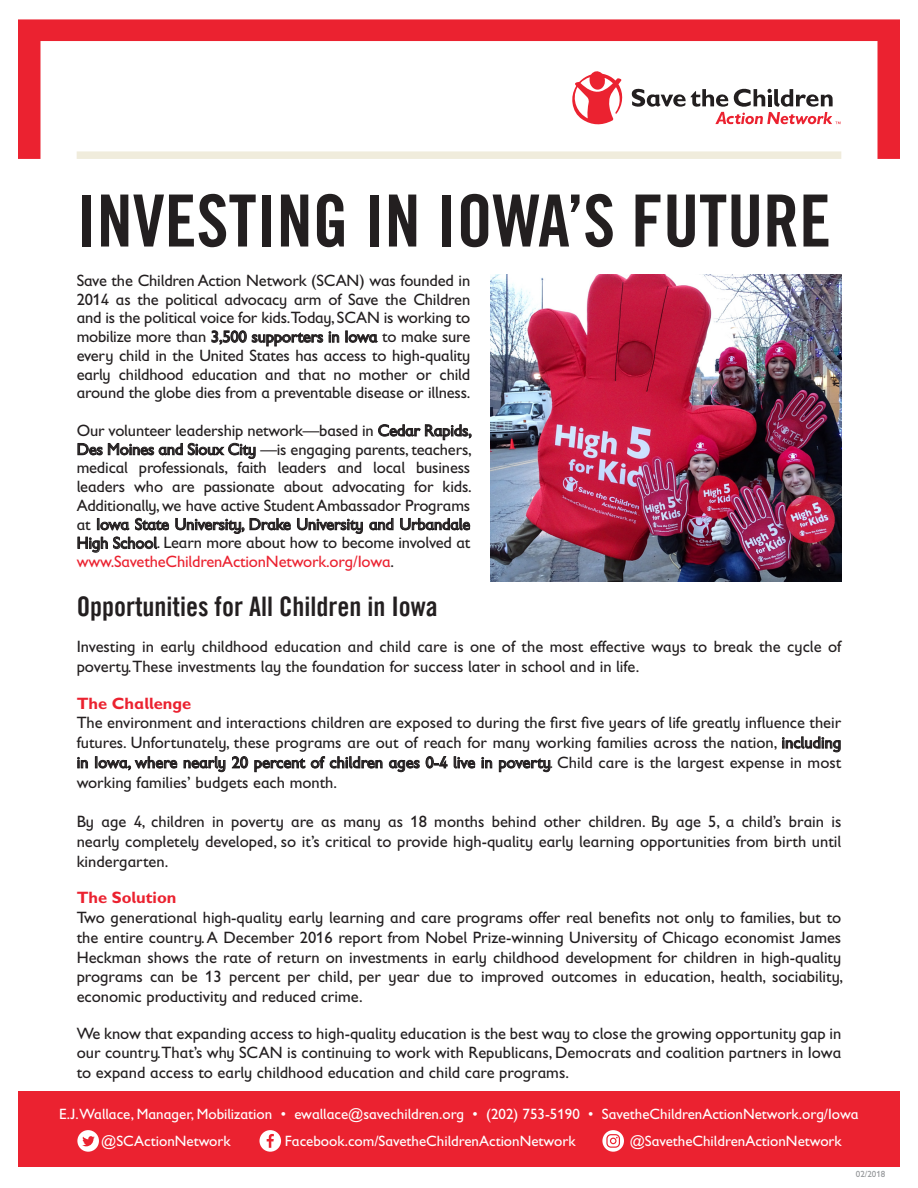
<style>
.page{position:relative;width:918px;height:1188px;background:#fff}
.page>*{position:absolute;margin:0;border:0;box-sizing:border-box;transform-origin:0 0}
.t1{font:72px "Trade Gothic LT Com Bd Cn 20";color:#231f20}
.t2{font:27px "Trade Gothic LT Com Bd Cn 20";color:#231f20}
.t3{font:16.5px/18.8px "Gill Sans Infant Std";color:#231f20;text-align:justify}
.t4{font:700 16.5px "Gill Sans Infant Std";color:#eb2230}
.t5{font:15px "Gill Sans Infant Std";color:#fff}
.t6{font:9px "Gill Sans Infant Std";color:#939598}
.s1{color:#eb2230}
</style>
<div class="page">
<svg style="left:18px;top:19px;width:882px;height:140px"></svg>
<div style="left:80px;top:151px;width:758px;height:8px;background:#f0ecdc"></div>
<svg style="left:211px;top:330px;width:112px;height:17px"></svg>
<svg style="left:329px;top:331px;width:10px;height:12px"></svg>
<svg style="left:345px;top:331px;width:33px;height:12px"></svg>
<svg style="left:378px;top:424px;width:94px;height:16px"></svg>
<svg style="left:77px;top:443px;width:179px;height:16px"></svg>
<svg style="left:97px;top:518px;width:72px;height:12px"></svg>
<svg style="left:175px;top:518px;width:116px;height:16px"></svg>
<svg style="left:297px;top:518px;width:66px;height:16px"></svg>
<svg style="left:369px;top:518px;width:25px;height:12px"></svg>
<svg style="left:400px;top:518px;width:70px;height:12px"></svg>
<svg style="left:77px;top:537px;width:81px;height:16px"></svg>
<svg style="left:782px;top:736px;width:59px;height:16px"></svg>
<svg style="left:77px;top:757px;width:11px;height:11px"></svg>
<svg style="left:95px;top:756px;width:82px;height:15px"></svg>
<svg style="left:183px;top:756px;width:43px;height:16px"></svg>
<svg style="left:232px;top:756px;width:16px;height:13px"></svg>
<svg style="left:254px;top:756px;width:129px;height:16px"></svg>
<svg style="left:389px;top:760px;width:31px;height:12px"></svg>
<svg style="left:426px;top:756px;width:22px;height:13px"></svg>
<svg style="left:454px;top:756px;width:21px;height:13px"></svg>
<svg style="left:482px;top:757px;width:10px;height:11px"></svg>
<svg style="left:499px;top:758px;width:51px;height:14px"></svg>
<img style="left:491px;top:274px;width:350px;height:307px">
<div style="left:18px;top:1091px;width:882px;height:75px;background:#eb2230"></div>
<div style="left:260px;top:1130px;width:21px;height:22px;background:#fff;border-radius:50%"></div>
<svg style="left:267px;top:1134px;width:7px;height:14px"></svg>
<svg style="left:77px;top:1130px;width:22px;height:22px"></svg>
<svg style="left:82px;top:1136px;width:13px;height:10px"></svg>
<svg style="left:602px;top:1130px;width:22px;height:22px"></svg>
<svg style="left:606px;top:1134px;width:14px;height:14px"></svg>
<p class="t1" style="left:77px;top:177px;width:756px">INVESTING IN IOWA’S FUTURE</p>
<p class="t3" style="left:77px;top:271px;width:395px">Save the Children Action Network (SCAN) was founded in 2014 as the political advocacy arm of Save the Children and is the political voice for kids.Today, SCAN is working to mobilize more than 3,500 supporters in Iowa to make sure every child in the United States has access to high-quality early childhood education and that no mother or child around the globe dies from a preventable disease or illness.</p>
<p class="t3" style="left:77px;top:421px;width:397px">Our volunteer leadership network—based in Cedar Rapids, Des Moines and Sioux City —is engaging parents, teachers, medical professionals, faith leaders and local business leaders who are passionate about advocating for kids.<br>Additionally, we have active Student Ambassador Programs at Iowa State University, Drake University and Urbandale High School. Learn more about how to become involved at <span class="s1">www.SavetheChildrenActionNetwork.org/Iowa</span>.</p>
<p class="t2" style="left:77px;top:590px;width:363px">Opportunities for All Children in Iowa</p>
<p class="t3" style="left:77px;top:637px;width:766px;line-height:19.8px">Investing in early childhood education and child care is one of the most effective ways to break the cycle of poverty.These investments lay the foundation for success later in school and in life.</p>
<p class="t4" style="left:77px;top:693px;width:116px">The Challenge</p>
<p class="t3" style="left:77px;top:713px;width:766px;line-height:19.8px">The environment and interactions children are exposed to during the first five years of life greatly influence their futures. Unfortunately, these programs are out of reach for many working families across the nation, including in Iowa, where nearly 20 percent of children ages 0-4 live in poverty. Child care is the largest expense in most working families’ budgets each month.</p>
<p class="t3" style="left:77px;top:812px;width:766px;line-height:19.8px">By age 4, children in poverty are as many as 18 months behind other children. By age 5, a child’s brain is nearly completely developed, so it’s critical to provide high-quality early learning opportunities from birth until kindergarten.</p>
<p class="t4" style="left:77px;top:888px;width:101px">The Solution</p>
<p class="t3" style="left:77px;top:908px;width:768px;line-height:19.8px">Two generational high-quality early learning and care programs offer real benefits not only to families, but to the entire country. A December 2016 report from Nobel Prize-winning University of Chicago economist James Heckman shows the rate of return on investments in early childhood development for children in high-quality programs can be 13 percent per child, per year due to improved outcomes in education, health, sociability, economic productivity and reduced crime.</p>
<p class="t3" style="left:77px;top:1023px;width:766px;line-height:19.8px">We know that expanding access to high-quality education is the best way to close the growing opportunity gap in our country.That’s why SCAN is continuing to work with Republicans, Democrats and coalition partners in Iowa to expand access to early childhood education and child care programs.</p>
<p class="t5" style="left:59px;top:1105px;width:801px">E.J.Wallace, Manager, Mobilization • ewallace@savechildren.org • (202) 753-5190 • SavetheChildrenActionNetwork.org/Iowa</p>
<p class="t5" style="left:101px;top:1132px;width:131px">@SCActionNetwork</p>
<p class="t5" style="left:285px;top:1132px;width:292px">Facebook.com/SavetheChildrenActionNetwork</p>
<p class="t5" style="left:630px;top:1132px;width:214px">@SavetheChildrenActionNetwork</p>
<p class="t6" style="left:856px;top:1169px;width:31px">02/2018</p>
</div>
